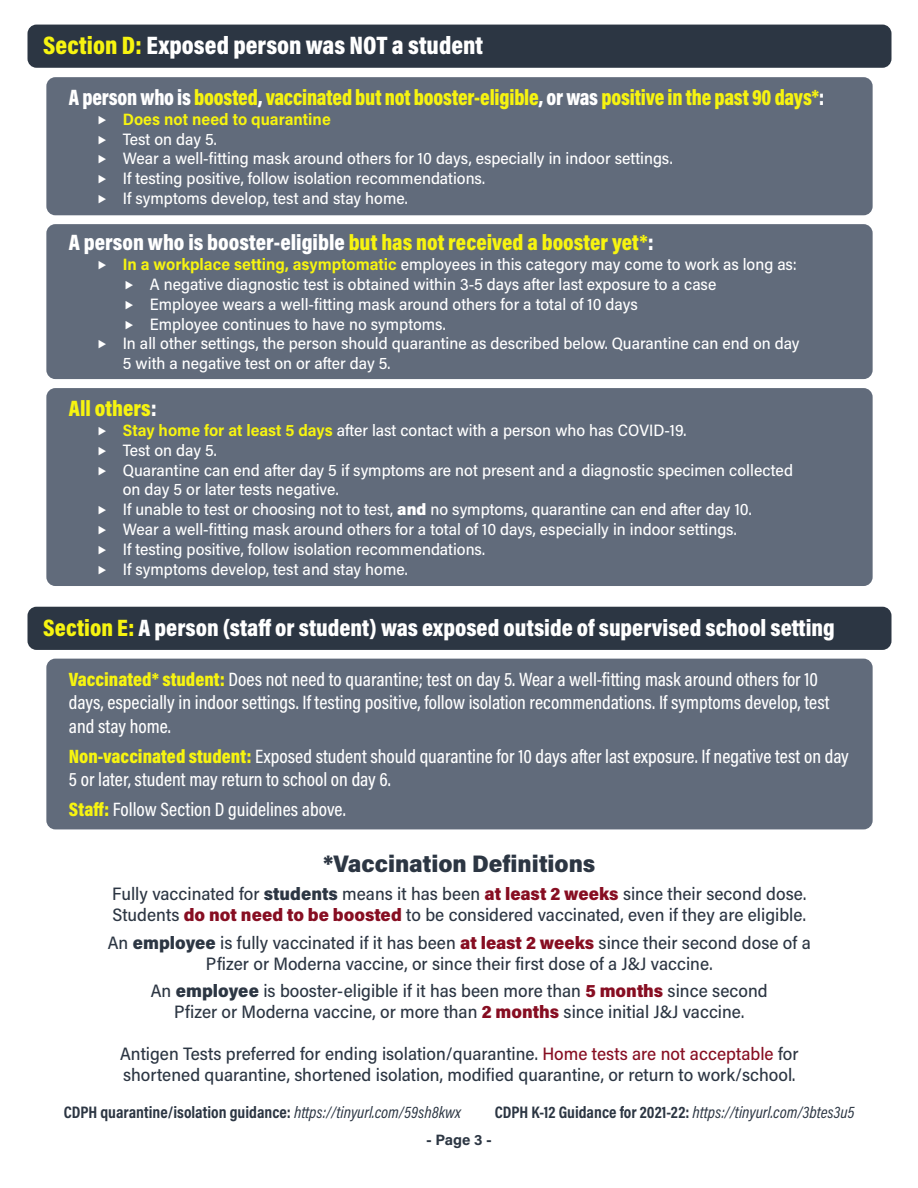
<style>
.page{position:relative;width:918px;height:1188px;background:#fff}
.page>*{position:absolute;margin:0;border:0;box-sizing:border-box;transform-origin:0 0}
.t1{font:900 25.5px "Acumin Pro Cond";color:#fff}
.t2{font:900 24px "Acumin Pro Cond";color:#fff}
.t3{font:900 24px "Acumin Pro Semi Cond";color:#2c3643}
.t4{font:900 22.5px "Acumin Pro Cond";letter-spacing:-.01em;color:#f7f410;scale:.93 1}
.t5{font:900 22.5px "Acumin Pro Cond";color:#fff}
.t6{font:900 22.5px "Acumin Pro Cond";letter-spacing:-.01em;color:#f7f410}
.t7{font:500 19.5px/23.4px "Acumin Pro Cond";color:#fff}
.t8{font:500 18px/21px "Acumin Pro Semi Cond";color:#2c3643}
.t9{font:700 16.8px "Acumin Pro Cond";color:#2c3643}
.t10{font:italic 16.8px "Acumin Pro Cond";color:#2c3643}
.t11{font:500 16.5px/19.8px "Acumin Pro Semi Cond";color:#fff}
.t12{font:700 16.5px "Acumin Pro Semi Cond";color:#f7f410}
.t13{font:700 15px "Acumin Pro";color:#2c3643}
.s1{color:#f7f410}
.s2{color:#fff}
.s3{font-weight:700;color:#f7f410}
.s4{font-weight:900}
.s5{font-weight:900;color:#f7f410}
.s6{font-weight:900;color:#870e22}
.s7{color:#870e22}
.s8{font-weight:400;font-style:italic}
.s9{font-weight:700;font-style:normal}
</style>
<div class="page">
<div style="left:28px;top:25px;width:864px;height:43px;background:#2c3643;border-radius:9px"></div>
<div style="left:28px;top:607px;width:864px;height:43px;background:#2c3643;border-radius:9px"></div>
<div style="left:46px;top:77px;width:827px;height:138px;background:#616b7b;border-radius:9px"></div>
<div style="left:46px;top:224px;width:827px;height:155px;background:#616b7b;border-radius:9px"></div>
<div style="left:46px;top:388px;width:827px;height:198px;background:#616b7b;border-radius:9px"></div>
<div style="left:46px;top:659px;width:827px;height:170px;background:#616b7b;border-radius:9px"></div>
<p class="t1" style="left:43px;top:29px;width:441px"><span class="s1">Section D:</span> Exposed person was NOT a student</p>
<p class="t4" style="left:69px;top:83px;width:814px"><span class="s2">A person who is</span> boosted<span class="s2">,</span> vaccinated but not booster-eligible<span class="s2">, or was</span> positive in the past 90 days*<span class="s2">:</span></p>
<p class="t12" style="left:123px;top:107px;width:209px">Does not need to quarantine</p>
<p class="t11" style="left:123px;top:128px;width:95px">Test on day 5.</p>
<p class="t11" style="left:123px;top:148px;width:551px">Wear a well-fitting mask around others for 10 days, especially in indoor settings.</p>
<p class="t11" style="left:123px;top:168px;width:364px">If testing positive, follow isolation recommendations.</p>
<p class="t11" style="left:123px;top:188px;width:286px">If symptoms develop, test and stay home.</p>
<p class="t5" style="left:69px;top:228px;width:587px">A person who is booster-eligible <span class="s1">but has not received a booster yet*</span>:</p>
<p class="t11" style="left:123px;top:254px;width:676px"><span class="s3">In a workplace setting, asymptomatic</span> employees in this category may come to work as long as:</p>
<p class="t11" style="left:150px;top:274px;width:568px">A negative diagnostic test is obtained within 3-5 days after last exposure to a case</p>
<p class="t11" style="left:150px;top:294px;width:490px">Employee wears a well-fitting mask around others for a total of 10 days</p>
<p class="t11" style="left:150px;top:313px;width:297px">Employee continues to have no symptoms.</p>
<p class="t11" style="left:123px;top:333px;width:678px">In all other settings, the person should quarantine as described below. Quarantine can end on day<br>5 with a negative test on or after day 5.</p>
<p class="t6" style="left:69px;top:394px;width:89px">All others<span class="s2">:</span></p>
<p class="t11" style="left:123px;top:420px;width:565px"><span class="s3">Stay home for at least 5 days</span> after last contact with a person who has COVID-19.</p>
<p class="t11" style="left:123px;top:439px;width:95px">Test on day 5.</p>
<p class="t11" style="left:123px;top:459px;width:672px">Quarantine can end after day 5 if symptoms are not present and a diagnostic specimen collected on day 5 or later tests negative.</p>
<p class="t11" style="left:123px;top:499px;width:630px">If unable to test or choosing not to test, <span class="s4">and</span> no symptoms, quarantine can end after day 10.</p>
<p class="t11" style="left:123px;top:519px;width:615px">Wear a well-fitting mask around others for a total of 10 days, especially in indoor settings.</p>
<p class="t11" style="left:123px;top:538px;width:364px">If testing positive, follow isolation recommendations.</p>
<p class="t11" style="left:123px;top:558px;width:286px">If symptoms develop, test and stay home.</p>
<p class="t2" style="left:43px;top:612px;width:793px"><span class="s1">Section E:</span> A person (staff or student) was exposed outside of supervised school setting</p>
<p class="t7" style="left:69px;top:667px;width:762px"><span class="s5">Vaccinated* student:</span> Does not need to quarantine; test on day 5. Wear a well-fitting mask around others for 10 days, especially in indoor settings. If testing positive, follow isolation recommendations. If symptoms develop, test and stay home.</p>
<p class="t7" style="left:69px;top:744px;width:782px"><span class="s5">Non-vaccinated student:</span> Exposed student should quarantine for 10 days after last exposure. If negative test on day<br>5 or later, student may return to school on day 6.</p>
<p class="t7" style="left:69px;top:798px;width:278px"><span class="s5">Staff:</span> Follow Section D guidelines above.</p>
<p class="t3" style="left:323px;top:847px;width:274px">*Vaccination Definitions</p>
<p class="t8" style="left:112px;top:882px;width:696px">Fully vaccinated for <span class="s4">students</span> means it has been <span class="s6">at least 2 weeks</span> since their second dose.<br>Students <span class="s6">do not need to be boosted</span> to be considered vaccinated, even if they are eligible.</p>
<p class="t8" style="left:108px;top:931px;width:705px;text-align:center">An <span class="s4">employee</span> is fully vaccinated if it has been <span class="s6">at least 2 weeks</span> since their second dose of a<br>Pfizer or Moderna vaccine, or since their first dose of a J&amp;J vaccine.</p>
<p class="t8" style="left:151px;top:980px;width:619px;text-align:center">An <span class="s4">employee</span> is booster-eligible if it has been more than <span class="s6">5 months</span> since second<br>Pfizer or Moderna vaccine, or more than <span class="s6">2 months</span> since initial J&amp;J vaccine.</p>
<p class="t8" style="left:120px;top:1042px;width:680px">Antigen Tests preferred for ending isolation/quarantine. <span class="s7">Home tests are not acceptable</span> for shortened quarantine, shortened isolation, modified quarantine, or return to work/school.</p>
<p class="t9" style="left:64px;top:1101px;width:398px">CDPH quarantine/isolation guidance: <span class="s8">https://tinyurl.com/59sh8kwx</span></p>
<p class="t10" style="left:495px;top:1102px;width:361px"><span class="s9">CDPH K-12 Guidance for 2021-22:</span> https://tinyurl.com/3btes3u5</p>
<p class="t13" style="left:426px;top:1129px;width:67px">- Page 3 -</p>
</div>
